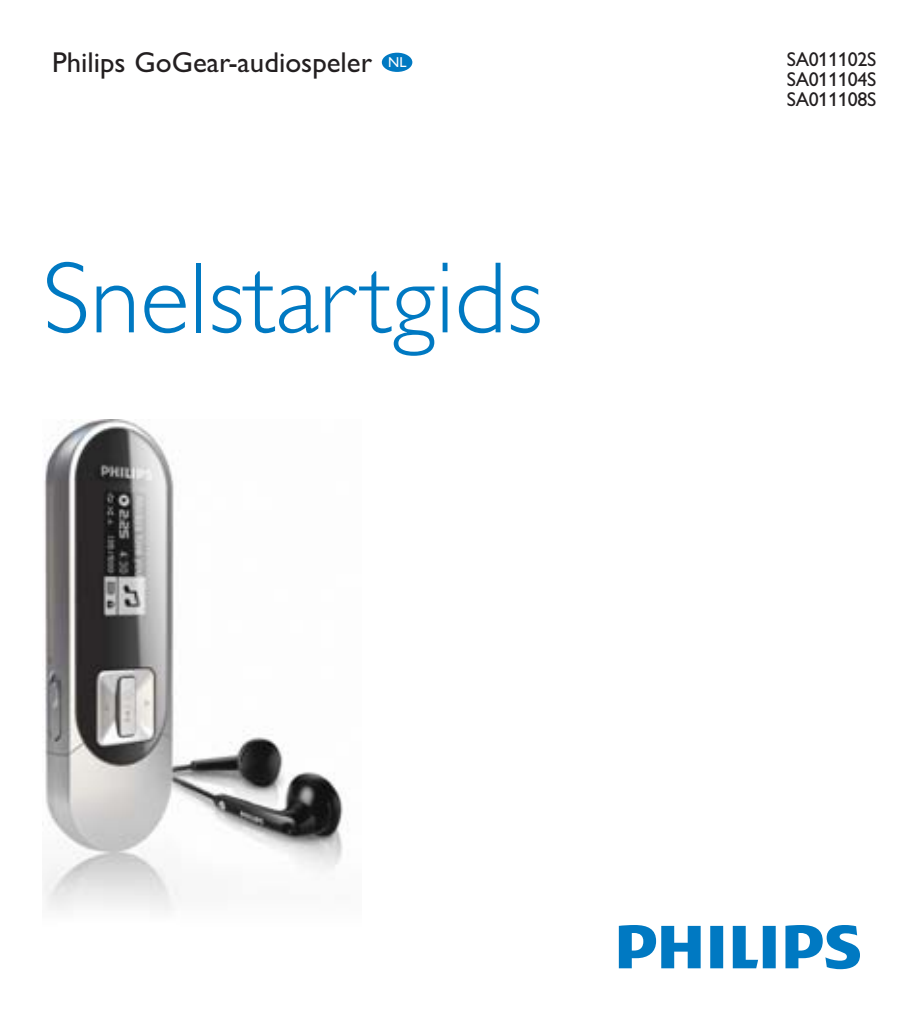
<style>
.page{position:relative;width:908px;height:1021px;background:#fff}
.page>*{position:absolute;margin:0;border:0;box-sizing:border-box;transform-origin:0 0}
.t1{font:300 102px "Gill Alt One";color:#0079c2}
.t2{font:28.8px "Gill Sans Alt One WGL";color:#231f20}
.t3{font:20px/20px "Gill Sans Alt One WGL";letter-spacing:-.015em;color:#231f20;text-align:justify}
</style>
<div class="page">
<img style="left:42px;top:419px;width:306px;height:492px">
<div style="left:381px;top:53px;width:31px;height:19px;background:#0079c2;border-radius:50%"></div>
<svg style="left:618px;top:925px;width:241px;height:44px"></svg>
<p class="t2" style="left:52px;top:42px;width:355px">Philips GoGear-audiospeler <sup>NL</sup></p>
<h1 class="t1" style="left:42px;top:241px;width:502px">Snelstartgids</h1>
<p class="t3" style="left:786px;top:49px;width:91px">SA011102S SA011104S SA011108S</p>
</div>
